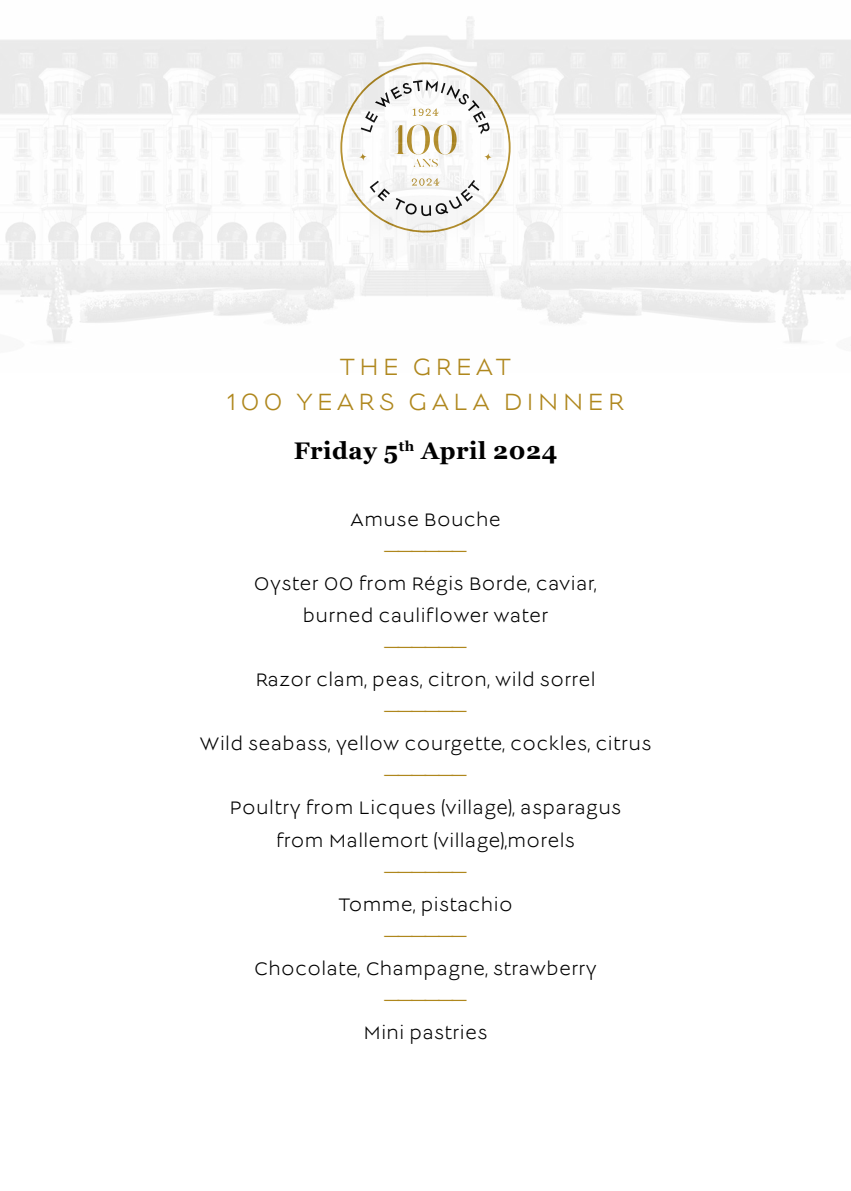
<style>
.page{position:relative;width:851px;height:1191px;background:#fff}
.page>*{position:absolute;margin:0;border:0;box-sizing:border-box;transform-origin:0 0}
.t1{font:26px/35.4px "Lucien";letter-spacing:.15em;color:#af871d;text-align:center}
.t2{font:700 24px "Georgia";letter-spacing:.02em;color:#000}
.t3{font:20px/32px "Lucien";letter-spacing:.02em;color:#000;text-align:center}
.t4{font:20px "Lucien";color:#af871d}
</style>
<div class="page">
<img style="left:0;top:16px;width:850px;height:327px">
<svg style="left:340px;top:62px;width:170px;height:170px"></svg>
<h1 class="t1" style="left:226px;top:350px;width:399px">THE GREAT<br>100 YEARS GALA DINNER</h1>
<p class="t2" style="left:293px;top:433px;width:265px">Friday 5<sup>th</sup> April 2024</p>
<p class="t3" style="left:350px;top:505px;width:152px">Amuse Bouche</p>
<p class="t4" style="left:383px;top:543px;width:86px">— — — — — —</p>
<p class="t3" style="left:254px;top:569px;width:344px">Oyster 00 from Régis Borde, caviar, burned cauliflower water</p>
<p class="t4" style="left:383px;top:639px;width:86px">— — — — — —</p>
<p class="t3" style="left:255px;top:665px;width:342px">Razor clam, peas, citron, wild sorrel</p>
<p class="t4" style="left:383px;top:703px;width:86px">— — — — — —</p>
<p class="t3" style="left:199px;top:729px;width:453px">Wild seabass, yellow courgette, cockles, citrus</p>
<p class="t4" style="left:383px;top:767px;width:86px">— — — — — —</p>
<p class="t3" style="left:229px;top:793px;width:393px">Poultry from Licques (village), asparagus from Mallemort (village),morels</p>
<p class="t4" style="left:383px;top:863px;width:86px">— — — — — —</p>
<p class="t3" style="left:338px;top:889px;width:176px">Tomme, pistachio</p>
<p class="t4" style="left:383px;top:927px;width:86px">— — — — — —</p>
<p class="t3" style="left:254px;top:953px;width:344px">Chocolate, Champagne, strawberry</p>
<p class="t4" style="left:383px;top:991px;width:86px">— — — — — —</p>
<p class="t3" style="left:363px;top:1017px;width:125px">Mini pastries</p>
</div>
